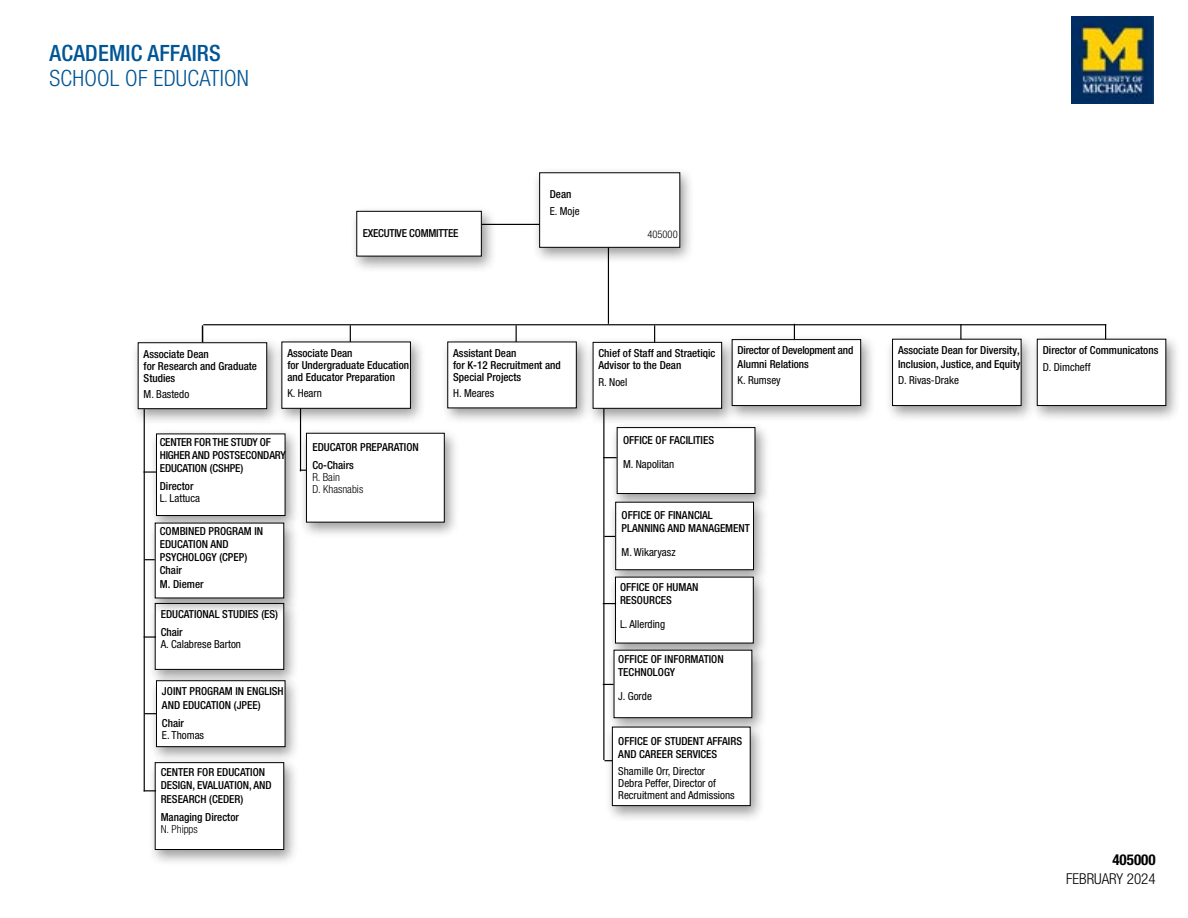
<style>
.page{position:relative;width:1188px;height:918px;background:#fff}
.page>*{position:absolute;margin:0;border:0;box-sizing:border-box;transform-origin:0 0}
.t1{font:300 condensed 22.5px "Helvetica Neue LT Pro";letter-spacing:.01em;color:#005596}
.t2{font:500 condensed 22.5px "Helvetica Neue LT Pro";letter-spacing:.01em;color:#005596}
.t3{font:300 condensed 15px "Helvetica Neue LT Pro";color:#000}
.t4{font:700 condensed 15px "Helvetica Neue LT Pro";color:#000}
.t5{font:500 condensed 11.1px/13.2px "Helvetica Neue LT Pro";color:#000}
.t6{font:condensed 11.1px "Helvetica Neue LT Pro";color:#000}
.t7{font:500 condensed 11.1px/13.2px "Helvetica Neue LT Pro";letter-spacing:-.02em;color:#000}
.t8{font:300 condensed 11.1px "Helvetica Neue LT Pro";color:#000}
.t9{font:300 condensed 10.5px "Helvetica Neue LT Pro";color:#000}
</style>
<div class="page">
<div style="left:610px;top:422px;width:160px;height:89px;background:#000;opacity:.4"></div>
<div style="left:617px;top:427px;width:138px;height:67px;background:#fff;border:1px solid #000"></div>
<svg style="left:604px;top:457px;width:13px;height:1px"></svg>
<hr style="left:603px;top:400px;width:1px;height:360px;background:#000">
<div style="left:608px;top:497px;width:161px;height:90px;background:#000;opacity:.4"></div>
<div style="left:615px;top:502px;width:139px;height:68px;background:#fff;border:1px solid #000"></div>
<hr style="left:300px;top:407px;width:1px;height:64px;background:#000">
<img style="left:1071px;top:16px;width:82px;height:88px">
<hr style="left:608px;top:219px;width:1px;height:105px;background:#000">
<hr style="left:203px;top:324px;width:903px;height:1px;background:#000">
<hr style="left:459px;top:224px;width:123px;height:1px;background:#000">
<div style="left:532px;top:167px;width:162px;height:98px;background:#000;opacity:.4"></div>
<div style="left:539px;top:172px;width:141px;height:76px;background:#fff;border:1px solid #000"></div>
<div style="left:148px;top:598px;width:152px;height:88px;background:#000;opacity:.4"></div>
<div style="left:155px;top:603px;width:129px;height:67px;background:#fff;border:1px solid #000"></div>
<div style="left:148px;top:757px;width:152px;height:110px;background:#000;opacity:.4"></div>
<div style="left:155px;top:762px;width:129px;height:88px;background:#fff;border:1px solid #000"></div>
<div style="left:149px;top:428px;width:152px;height:104px;background:#000;opacity:.4"></div>
<div style="left:156px;top:433px;width:130px;height:83px;background:#fff;border:1px solid #000"></div>
<div style="left:725px;top:334px;width:151px;height:89px;background:#000;opacity:.4"></div>
<div style="left:732px;top:339px;width:129px;height:67px;background:#fff;border:1px solid #000"></div>
<div style="left:148px;top:518px;width:152px;height:97px;background:#000;opacity:.4"></div>
<div style="left:155px;top:523px;width:129px;height:75px;background:#fff"></div>
<div style="left:149px;top:675px;width:152px;height:89px;background:#000;opacity:.4"></div>
<div style="left:156px;top:680px;width:130px;height:67px;background:#fff;border:1px solid #000"></div>
<div style="left:350px;top:206px;width:147px;height:67px;background:#000;opacity:.4"></div>
<div style="left:356px;top:211px;width:126px;height:46px;background:#fff;border:1px solid #000"></div>
<div style="left:131px;top:337px;width:151px;height:89px;background:#000;opacity:.4"></div>
<div style="left:138px;top:342px;width:129px;height:67px;background:#fff;border:1px solid #000"></div>
<svg style="left:143px;top:471px;width:13px;height:2px"></svg>
<hr style="left:144px;top:409px;width:1px;height:382px;background:#000">
<svg style="left:144px;top:636px;width:12px;height:2px"></svg>
<svg style="left:202px;top:325px;width:1px;height:17px"></svg>
<svg style="left:654px;top:325px;width:1px;height:12px"></svg>
<div style="left:586px;top:337px;width:151px;height:88px;background:#000;opacity:.4"></div>
<div style="left:593px;top:342px;width:129px;height:67px;background:#fff;border:1px solid #000"></div>
<div style="left:275px;top:336px;width:151px;height:89px;background:#000;opacity:.4"></div>
<div style="left:281px;top:342px;width:130px;height:67px;background:#fff;border:1px solid #000"></div>
<div style="left:441px;top:336px;width:151px;height:89px;background:#000;opacity:.4"></div>
<div style="left:447px;top:341px;width:130px;height:67px;background:#fff;border:1px solid #000"></div>
<div style="left:299px;top:428px;width:161px;height:111px;background:#000;opacity:.4"></div>
<div style="left:306px;top:433px;width:139px;height:90px;background:#fff;border:1px solid #000"></div>
<div style="left:608px;top:572px;width:161px;height:88px;background:#000;opacity:.4"></div>
<div style="left:615px;top:577px;width:139px;height:67px;background:#fff;border:1px solid #000"></div>
<svg style="left:604px;top:603px;width:12px;height:1px"></svg>
<div style="left:607px;top:645px;width:160px;height:90px;background:#000;opacity:.4"></div>
<div style="left:614px;top:650px;width:138px;height:68px;background:#fff;border:1px solid #000"></div>
<div style="left:605px;top:722px;width:161px;height:100px;background:#000;opacity:.4"></div>
<div style="left:612px;top:727px;width:139px;height:79px;background:#fff;border:1px solid #000"></div>
<div style="left:885px;top:334px;width:152px;height:88px;background:#000;opacity:.4"></div>
<div style="left:892px;top:339px;width:130px;height:67px;background:#fff;border:1px solid #000"></div>
<div style="left:1030px;top:334px;width:152px;height:88px;background:#000;opacity:.4"></div>
<div style="left:1037px;top:339px;width:129px;height:67px;background:#fff;border:1px solid #000"></div>
<p class="t2" style="left:50px;top:39px;width:173px">ACADEMIC AFFAIRS</p>
<p class="t1" style="left:50px;top:65px;width:201px">SCHOOL OF EDUCATION</p>
<p class="t7" style="left:363px;top:226px;width:97px">EXECUTIVE COMMITTEE</p>
<p class="t5" style="left:550px;top:187px;width:23px">Dean</p>
<p class="t6" style="left:550px;top:205px;width:31px">E. Moje</p>
<p class="t9" style="left:647px;top:228px;width:32px">405000</p>
<p class="t5" style="left:144px;top:347px;width:67px">Associate Dean</p>
<p class="t5" style="left:144px;top:359px;width:115px;line-height:12px">for Research and Graduate<br>Studies</p>
<p class="t6" style="left:144px;top:388px;width:47px">M. Bastedo</p>
<p class="t5" style="left:287px;top:346px;width:67px">Associate Dean</p>
<p class="t5" style="left:287px;top:359px;width:123px;line-height:12px">for Undergraduate Education and Educator Preparation</p>
<p class="t6" style="left:287px;top:387px;width:36px">K. Hearn</p>
<p class="t5" style="left:160px;top:435px;width:128px">CENTER FOR THE STUDY OF<br>HIGHER AND POSTSECONDARY<br>EDUCATION (CSHPE)</p>
<p class="t5" style="left:160px;top:479px;width:35px">Director</p>
<p class="t6" style="left:160px;top:492px;width:42px">L. Lattuca</p>
<p class="t5" style="left:160px;top:524px;width:105px">COMBINED PROGRAM IN<br>EDUCATION AND</p>
<p class="t5" style="left:160px;top:551px;width:89px">PSYCHOLOGY (CPEP)</p>
<p class="t5" style="left:160px;top:564px;width:24px">Chair</p>
<p class="t5" style="left:160px;top:577px;width:45px">M. Diemer</p>
<p class="t5" style="left:161px;top:608px;width:119px">EDUCATIONAL STUDIES (ES)</p>
<p class="t5" style="left:161px;top:626px;width:24px">Chair</p>
<p class="t6" style="left:161px;top:638px;width:82px">A. Calabrese Barton</p>
<p class="t5" style="left:162px;top:685px;width:123px">JOINT PROGRAM IN ENGLISH<br>AND EDUCATION (JPEE)</p>
<p class="t5" style="left:162px;top:716px;width:24px">Chair</p>
<p class="t6" style="left:162px;top:728px;width:44px">E. Thomas</p>
<p class="t5" style="left:161px;top:765px;width:113px">CENTER FOR EDUCATION<br>DESIGN, EVALUATION, AND<br>RESEARCH (CEDER)</p>
<p class="t5" style="left:161px;top:810px;width:80px">Managing Director</p>
<p class="t8" style="left:161px;top:822px;width:39px">N. Phipps</p>
<p class="t5" style="left:312px;top:440px;width:108px">EDUCATOR PREPARATION</p>
<p class="t5" style="left:312px;top:458px;width:43px">Co-Chairs</p>
<p class="t8" style="left:312px;top:471px;width:29px">R. Bain</p>
<p class="t8" style="left:312px;top:483px;width:52px">D. Khasnabis</p>
<p class="t5" style="left:453px;top:346px;width:65px">Assistant Dean</p>
<p class="t5" style="left:453px;top:359px;width:109px;line-height:12px">for K-12 Recruitment and<br>Special Projects</p>
<p class="t6" style="left:453px;top:387px;width:43px">H. Meares</p>
<p class="t5" style="left:599px;top:347px;width:118px;line-height:12px">Chief of Staff and Straetiqic<br>Advisor to the Dean</p>
<p class="t6" style="left:599px;top:375px;width:30px">R. Noel</p>
<p class="t5" style="left:623px;top:433px;width:93px">OFFICE OF FACILITIES</p>
<p class="t6" style="left:623px;top:457px;width:53px">M. Napolitan</p>
<p class="t7" style="left:738px;top:344px;width:117px">Director of Development and<br>Alumni Relations</p>
<p class="t6" style="left:738px;top:374px;width:45px">K. Rumsey</p>
<p class="t5" style="left:622px;top:508px;width:93px">OFFICE OF FINANCIAL</p>
<p class="t5" style="left:622px;top:521px;width:130px">PLANNING AND MANAGEMENT</p>
<p class="t6" style="left:622px;top:545px;width:56px">M. Wikaryasz</p>
<p class="t5" style="left:620px;top:580px;width:80px">OFFICE OF HUMAN</p>
<p class="t5" style="left:620px;top:594px;width:53px">RESOURCES</p>
<p class="t6" style="left:620px;top:618px;width:47px">L. Allerding</p>
<p class="t5" style="left:618px;top:652px;width:107px">OFFICE OF INFORMATION</p>
<p class="t5" style="left:618px;top:665px;width:59px">TECHNOLOGY</p>
<p class="t6" style="left:618px;top:690px;width:35px">J. Gorde</p>
<p class="t5" style="left:618px;top:734px;width:125px">OFFICE OF STUDENT AFFAIRS<br>AND CAREER SERVICES</p>
<p class="t6" style="left:618px;top:764px;width:88px">Shamille Orr, Director</p>
<p class="t6" style="left:618px;top:776px;width:99px">Debra Peffer, Director of</p>
<p class="t6" style="left:618px;top:788px;width:118px">Recruitment and Admissions</p>
<p class="t5" style="left:898px;top:343px;width:124px">Associate Dean for Diversity,<br>Inclusion, Justice, and Equity</p>
<p class="t6" style="left:898px;top:374px;width:62px">D. Rivas-Drake</p>
<p class="t5" style="left:1043px;top:343px;width:117px">Director of Communicatons</p>
<p class="t6" style="left:1043px;top:360px;width:49px">D. Dimcheff</p>
<p class="t4" style="left:1112px;top:851px;width:45px">405000</p>
<p class="t3" style="left:1066px;top:870px;width:91px">FEBRUARY 2024</p>
</div>
